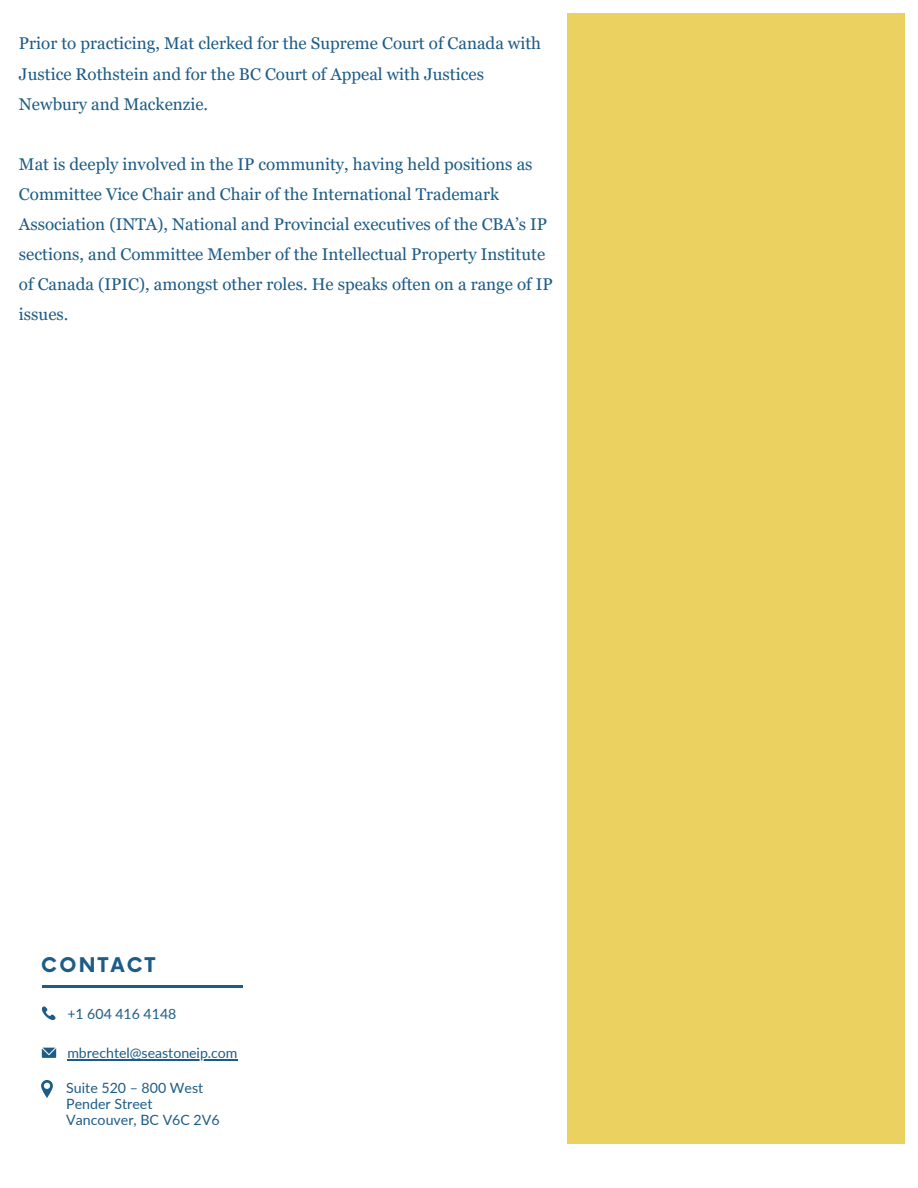
<style>
.page{position:relative;width:918px;height:1188px;background:#fff}
.page>*{position:absolute;margin:0;border:0;box-sizing:border-box;transform-origin:0 0}
.t1{font:700 19.8px "Now";letter-spacing:.12em;color:#1d5c86}
.t2{font:16.95px/30.2px "Georgia Pro";color:#1d5c86}
.t3{font:14.25px/15.9px "Lato";color:#1d5c86}
.t4{font:14.1px "Lato";color:#1d5c86}
</style>
<div class="page">
<svg style="left:42px;top:1006px;width:13px;height:14px"></svg>
<svg style="left:42px;top:1048px;width:14px;height:10px"></svg>
<hr style="left:67px;top:1059px;width:171px;height:1px;background:#1d5c86">
<svg style="left:41px;top:1080px;width:12px;height:18px"></svg>
<hr style="left:42px;top:986px;width:201px;height:1px;background:#1d5c86">
<div style="left:567px;top:13px;width:338px;height:1131px;background:#ebd160"></div>
<h2 class="t2" style="left:19px;top:28px;width:524px">Prior to practicing, Mat clerked for the Supreme Court of Canada with<br>Justice Rothstein and for the BC Court of Appeal with Justices<br>Newbury and Mackenzie.</h2>
<h2 class="t2" style="left:19px;top:149px;width:535px">Mat is deeply involved in the IP community, having held positions as Committee Vice Chair and Chair of the International Trademark Association (INTA), National and Provincial executives of the CBA’s IP sections, and Committee Member of the Intellectual Property Institute of Canada (IPIC), amongst other roles. He speaks often on a range of IP issues.</h2>
<p class="t1" style="left:41px;top:954px;width:116px">CONTACT</p>
<h1 class="t4" style="left:67px;top:1005px;width:111px">+1 604 416 4148</h1>
<p class="t4" style="left:67px;top:1044px;width:172px">mbrechtel@seastoneip.com</p>
<p class="t3" style="left:66px;top:1080px;width:139px">Suite 520 – 800 West<br>Pender Street</p>
<p class="t3" style="left:66px;top:1112px;width:155px">Vancouver, BC V6C 2V6</p>
</div>
